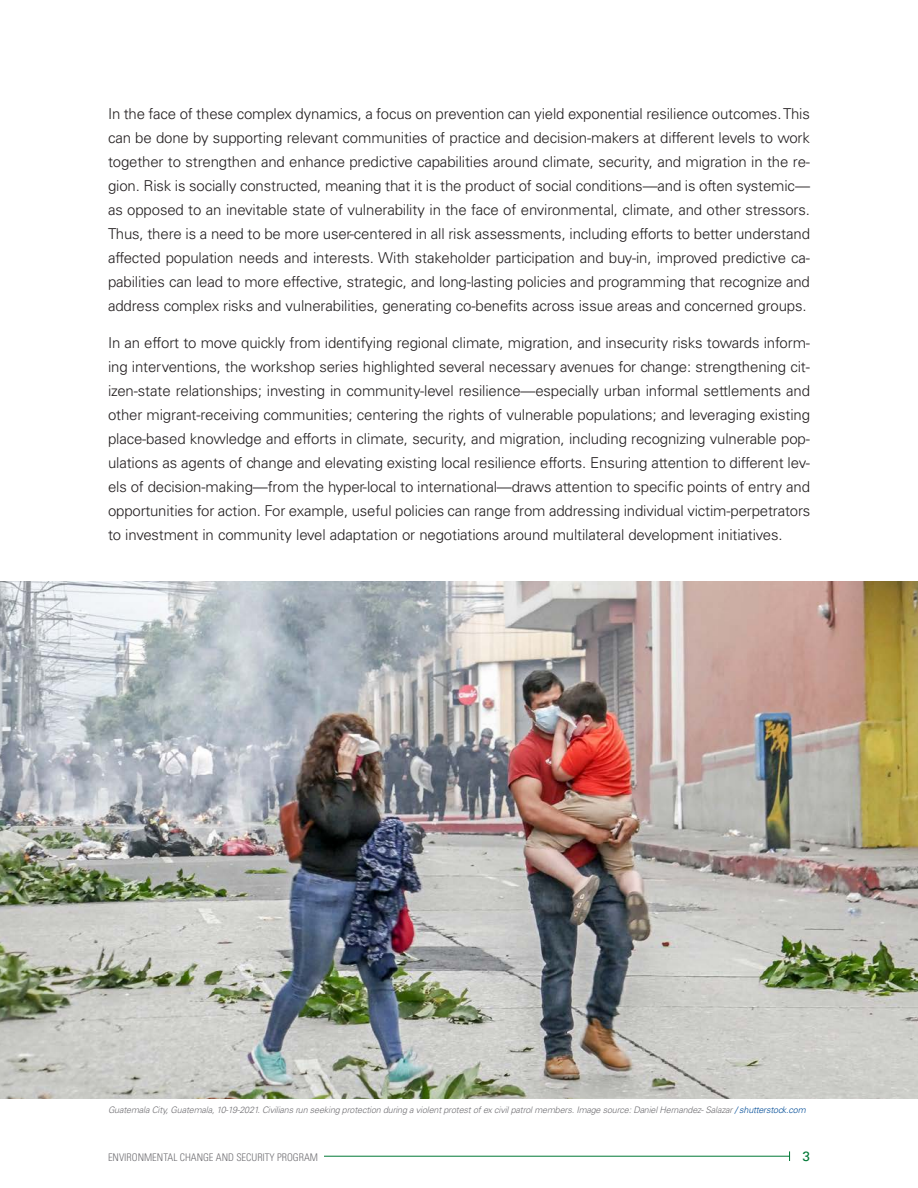
<style>
.page{position:relative;width:918px;height:1188px;background:#fff}
.page>*{position:absolute;margin:0;border:0;box-sizing:border-box;transform-origin:0 0}
.BODY_JUSTIFIED{font:300 15px/24px "Univers LT Std";letter-spacing:-.01em;color:#231f20;text-align:justify}
.t1{font:13.5px "Univers LT Std";color:#007836}
.t2{font:300 condensed 10.5px "Univers LT Std";color:#717074}
.Photo_Caption{font:italic 300 9px "Univers LT Std";letter-spacing:-.02em;color:#717074}
.s1{color:#004c97}
</style>
<div class="page">
<hr style="left:324px;top:1156px;width:466px;height:1px;background:#007836">
<img style="left:0;top:581px;width:918px;height:517px">
<p class="BODY_JUSTIFIED" style="left:108px;top:102px;width:704px">In the face of these complex dynamics, a focus on prevention can yield exponential resilience outcomes. This can be done by supporting relevant communities of practice and decision-makers at different levels to work together to strengthen and enhance predictive capabilities around climate, security, and migration in the re&shy;gion. Risk is socially constructed, meaning that it is the product of social conditions—and is often systemic— as opposed to an inevitable state of vulnerability in the face of environmental, climate, and other stressors.<br>Thus, there is a need to be more user-centered in all risk assessments, including efforts to better understand affected population needs and interests. With stakeholder participation and buy-in, improved predictive ca&shy;pabilities can lead to more effective, strategic, and long-lasting policies and programming that recognize and address complex risks and vulnerabilities, generating co-benefits across issue areas and concerned groups.</p>
<p class="BODY_JUSTIFIED" style="left:108px;top:331px;width:704px">In an effort to move quickly from identifying regional climate, migration, and insecurity risks towards inform&shy;ing interventions, the workshop series highlighted several necessary avenues for change: strengthening cit&shy;izen-state relationships; investing in community-level resilience—especially urban informal settlements and other migrant-receiving communities; centering the rights of vulnerable populations; and leveraging existing place-based knowledge and efforts in climate, security, and migration, including recognizing vulnerable pop&shy;ulations as agents of change and elevating existing local resilience efforts. Ensuring attention to different lev&shy;els of decision-making—from the hyper-local to international—draws attention to specific points of entry and opportunities for action. For example, useful policies can range from addressing individual victim-perpetrators to investment in community level adaptation or negotiations around multilateral development initiatives.</p>
<p class="Photo_Caption" style="left:108px;top:1105px;width:699px">Guatemala City, Guatemala, 10-19-2021. Civilians run seeking protection during a violent protest of ex civil patrol members. Image source: Daniel Hernandez- Salazar <span class="s1">/ shutterstock.com</span></p>
<p class="t2" style="left:108px;top:1151px;width:212px">ENVIRONMENTAL CHANGE AND SECURITY PROGRAM</p>
<p class="t1" style="left:802px;top:1148px;width:9px">3</p>
</div>
